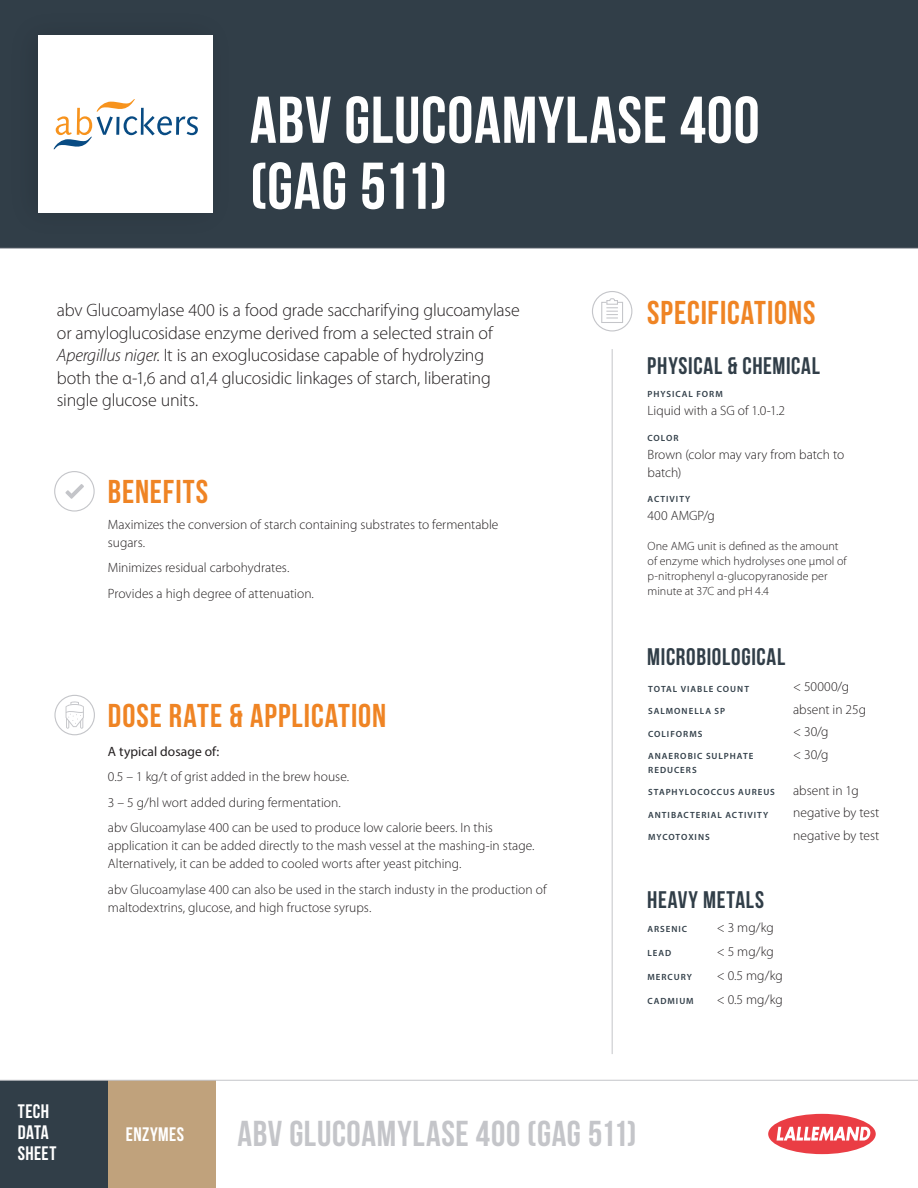
<style>
.page{position:relative;width:918px;height:1188px;background:#fff}
.page>*{position:absolute;margin:0;border:0;box-sizing:border-box;transform-origin:0 0}
.t1{font:66px/66px "Bebas Neue";letter-spacing:.01em;color:#fff}
.t2{font:36px "Bebas Neue";letter-spacing:.015em;color:#c4c5c9}
.t3{font:33px "Bebas Neue";letter-spacing:.025em;color:#ef8424}
.t4{font:24px "Bebas Neue";letter-spacing:.025em;color:#313e48}
.t5{font:19.5px/21px "Bebas Neue";letter-spacing:.02em;color:#fff}
.t6{font:300 18px/22.5px "Myriad Pro";letter-spacing:-.015em;color:#231f20}
.t7{font:300 13.5px/22.5px "Myriad Pro";color:#231f20}
.t8{font:13.5px "Myriad Pro";letter-spacing:.005em;color:#231f20}
.t9{font:300 12px/15px "Myriad Pro";letter-spacing:.005em;color:#231f20}
.t10{font:600 9px/13.5px "Myriad Pro";letter-spacing:.11em;color:#313e48}
.s1{font-style:italic}
</style>
<div class="page">
<div style="left:0;top:0;width:918px;height:248px;background:#313e48"></div>
<hr style="left:0;top:248px;width:918px;height:1px;background:#c4c5c9">
<div style="left:38px;top:35px;width:175px;height:178px;background:#fff"></div>
<div style="left:0;top:1080px;width:108px;height:108px;background:#313e48"></div>
<div style="left:108px;top:1080px;width:108px;height:108px;background:#c0a27c"></div>
<div style="left:768px;top:1114px;width:108px;height:40px;background:#ea3d44;border-radius:50%"></div>
<svg style="left:777px;top:1127px;width:94px;height:14px"></svg>
<hr style="left:0;top:1080px;width:918px;height:1px;background:#c4c5c9">
<hr style="left:612px;top:349px;width:1px;height:705px;background:#c4c5c9">
<div style="left:54px;top:471px;width:41px;height:41px;border:1px solid #c4c5c9;border-radius:50%"></div>
<svg style="left:65px;top:484px;width:19px;height:15px"></svg>
<div style="left:54px;top:695px;width:41px;height:40px;border:1px solid #c4c5c9;border-radius:50%"></div>
<svg style="left:66px;top:701px;width:18px;height:28px"></svg>
<div style="left:592px;top:291px;width:40px;height:40px;border:1px solid #c4c5c9;border-radius:50%"></div>
<svg style="left:601px;top:298px;width:22px;height:25px"></svg>
<svg style="left:54px;top:99px;width:144px;height:51px"></svg>
<h1 class="t1" style="left:250px;top:87px;width:511px">ABV GLUCOAMYLASE 400 (GAG 511)</h1>
<p class="t6" style="left:57px;top:299px;width:464px">abv Glucoamylase 400 is a food grade saccharifying glucoamylase or amyloglucosidase enzyme derived from a selected strain of <span class="s1">Apergillus niger</span>. It is an exoglucosidase capable of hydrolyzing both the α-1,6 and α1,4 glucosidic linkages of starch, liberating single glucose units.</p>
<h3 class="t3" style="left:108px;top:473px;width:102px">BENEFITS</h3>
<p class="t7" style="left:108px;top:515px;width:392px;line-height:18px">Maximizes the conversion of starch containing substrates to fermentable sugars.</p>
<p class="t7" style="left:108px;top:555px;width:208px;line-height:25.5px">Minimizes residual carbohydrates.<br>Provides a high degree of attenuation.</p>
<h3 class="t3" style="left:108px;top:697px;width:280px">DOSE RATE &amp; APPLICATION</h3>
<p class="t8" style="left:108px;top:743px;width:113px">A typical dosage of:</p>
<p class="t7" style="left:108px;top:764px;width:386px;line-height:25.5px">0.5 – 1 kg/t of grist added in the brew house.<br>3 – 5 g/hl wort added during fermentation.<br>abv Glucoamylase 400 can be used to produce low calorie beers. In this</p>
<p class="t7" style="left:108px;top:837px;width:428px;line-height:18px">application it can be added directly to the mash vessel at the mashing-in stage.<br>Alternatively, it can be added to cooled worts after yeast pitching.</p>
<p class="t7" style="left:108px;top:880px;width:440px;line-height:18px">abv Glucoamylase 400 can also be used in the starch industy in the production of maltodextrins, glucose, and high fructose syrups.</p>
<h3 class="t3" style="left:647px;top:294px;width:170px">SPECIFICATIONS</h3>
<h3 class="t4" style="left:647px;top:353px;width:174px">PHYSICAL &amp; CHEMICAL</h3>
<p class="t10" style="left:648px;top:387px;width:77px">PHYSICAL FORM</p>
<p class="t7" style="left:648px;top:399px;width:139px">Liquid with a SG of 1.0-1.2</p>
<p class="t10" style="left:648px;top:431px;width:33px">COLOR</p>
<p class="t7" style="left:648px;top:445px;width:198px;line-height:18px">Brown (color may vary from batch to batch)</p>
<p class="t10" style="left:648px;top:492px;width:44px">ACTIVITY</p>
<p class="t7" style="left:648px;top:505px;width:69px">400 AMGP/g</p>
<p class="t9" style="left:648px;top:539px;width:201px">One AMG unit is defined as the amount of enzyme which hydrolyses one µmol of p-nitrophenyl α-glucopyranoside per minute at 37C and pH 4.4</p>
<h3 class="t4" style="left:647px;top:644px;width:140px">MICROBIOLOGICAL</h3>
<p class="t10" style="left:648px;top:682px;width:102px">TOTAL VIABLE COUNT</p>
<p class="t10" style="left:648px;top:704px;width:79px">SALMONELLA SP</p>
<p class="t10" style="left:648px;top:727px;width:56px">COLIFORMS</p>
<p class="t10" style="left:648px;top:749px;width:107px">ANAEROBIC SULPHATE<br>REDUCERS</p>
<p class="t10" style="left:648px;top:785px;width:128px">STAPHYLOCOCCUS AUREUS</p>
<p class="t10" style="left:648px;top:808px;width:122px">ANTIBACTERIAL ACTIVITY</p>
<p class="t10" style="left:648px;top:830px;width:63px">MYCOTOXINS</p>
<p class="t7" style="left:793px;top:676px;width:74px">&lt; 50000/g absent in 25g &lt; 30/g<br>&lt; 30/g</p>
<p class="t7" style="left:793px;top:779px;width:88px">absent in 1g negative by test negative by test</p>
<h3 class="t4" style="left:647px;top:886px;width:118px">HEAVY METALS</h3>
<p class="t10" style="left:647px;top:922px;width:41px">ARSENIC</p>
<p class="t10" style="left:647px;top:946px;width:25px">LEAD</p>
<p class="t10" style="left:647px;top:970px;width:46px">MERCURY</p>
<p class="t10" style="left:647px;top:994px;width:48px">CADMIUM</p>
<p class="t7" style="left:717px;top:915px;width:68px;line-height:24px">&lt; 3 mg/kg &lt; 5 mg/kg &lt; 0.5 mg/kg &lt; 0.5 mg/kg</p>
<h3 class="t5" style="left:18px;top:1100px;width:40px">TECH<br>DATA<br>SHEET</h3>
<h3 class="t5" style="left:126px;top:1123px;width:60px">ENZYMES</h3>
<h2 class="t2" style="left:237px;top:1114px;width:401px">ABV GLUCOAMYLASE 400 (GAG 511)</h2>
</div>
